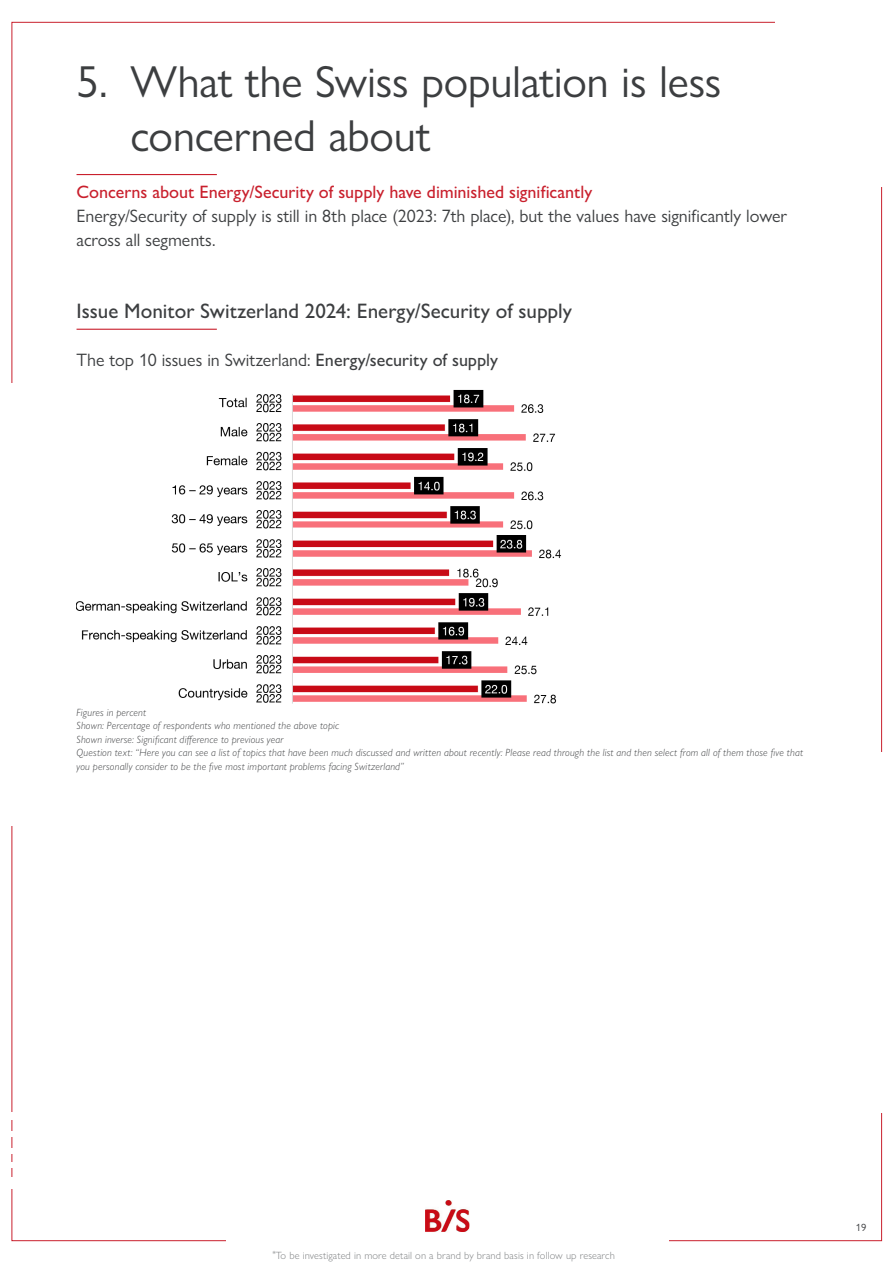
<style>
.page{position:relative;width:893px;height:1263px;background:#fff}
.page>*{position:absolute;margin:0;border:0;box-sizing:border-box;transform-origin:0 0}
.t1{font:45px/54px "Gill Sans Nova";letter-spacing:-.01em;color:#3c3e40}
.t2{font:500 21px "Gill Sans Nova";color:#3c3e40}
.t3{font:18px/24px "Gill Sans Nova";color:#3c3e40}
.t4{font:500 18px "Gill Sans Nova";color:#c9202d}
.t5{font:italic 300 10.5px/13.5px "Gill Sans Nova";letter-spacing:.02em;color:#3c3e40}
.t6{font:300 10.5px "Gill Sans Nova";letter-spacing:.01em;color:#7c7f80}
.t7{font:10.5px "Gill Sans Nova";color:#3c3e40}
.s1{font-weight:500}
</style>
<div class="page">
<img style="left:426px;top:1212px;width:44px;height:20px">
<img style="left:426px;top:1200px;width:43px;height:31px">
<hr style="left:77px;top:329px;width:140px;height:1px;background:#c9202d">
<hr style="left:77px;top:174px;width:140px;height:1px;background:#c9202d">
<img style="left:77px;top:389px;width:485px;height:315px">
<h1 class="t1" style="left:131px;top:54px;width:592px;text-indent:-54px">5. What the Swiss population is less concerned about</h1>
<h3 class="t4" style="left:77px;top:181px;width:517px">Concerns about Energy/Security of supply have diminished significantly</h3>
<h3 class="t3" style="left:77px;top:204px;width:712px">Energy/Security of supply is still in 8th place (2023: 7th place), but the values have significantly lower across all segments.</h3>
<h2 class="t2" style="left:77px;top:298px;width:497px">Issue Monitor Switzerland 2024: Energy/Security of supply</h2>
<h3 class="t3" style="left:77px;top:348px;width:423px">The top 10 issues in Switzerland: <span class="s1">Energy/security of supply</span></h3>
<p class="t5" style="left:77px;top:705px;width:728px">Figures in percent<br>Shown: Percentage of respondents who mentioned the above topic<br>Shown inverse: Significant difference to previous year<br>Question text: “Here you can see a list of topics that have been much discussed and written about recently: Please read through the list and then select from all of them those five that you personally consider to be the five most important problems facing Switzerland”</p>
<p class="t6" style="left:272px;top:1248px;width:344px"><sup>*</sup>To be investigated in more detail on a brand by brand basis in follow up research</p>
<p class="t7" style="left:856px;top:1221px;width:12px">19</p>
</div>
